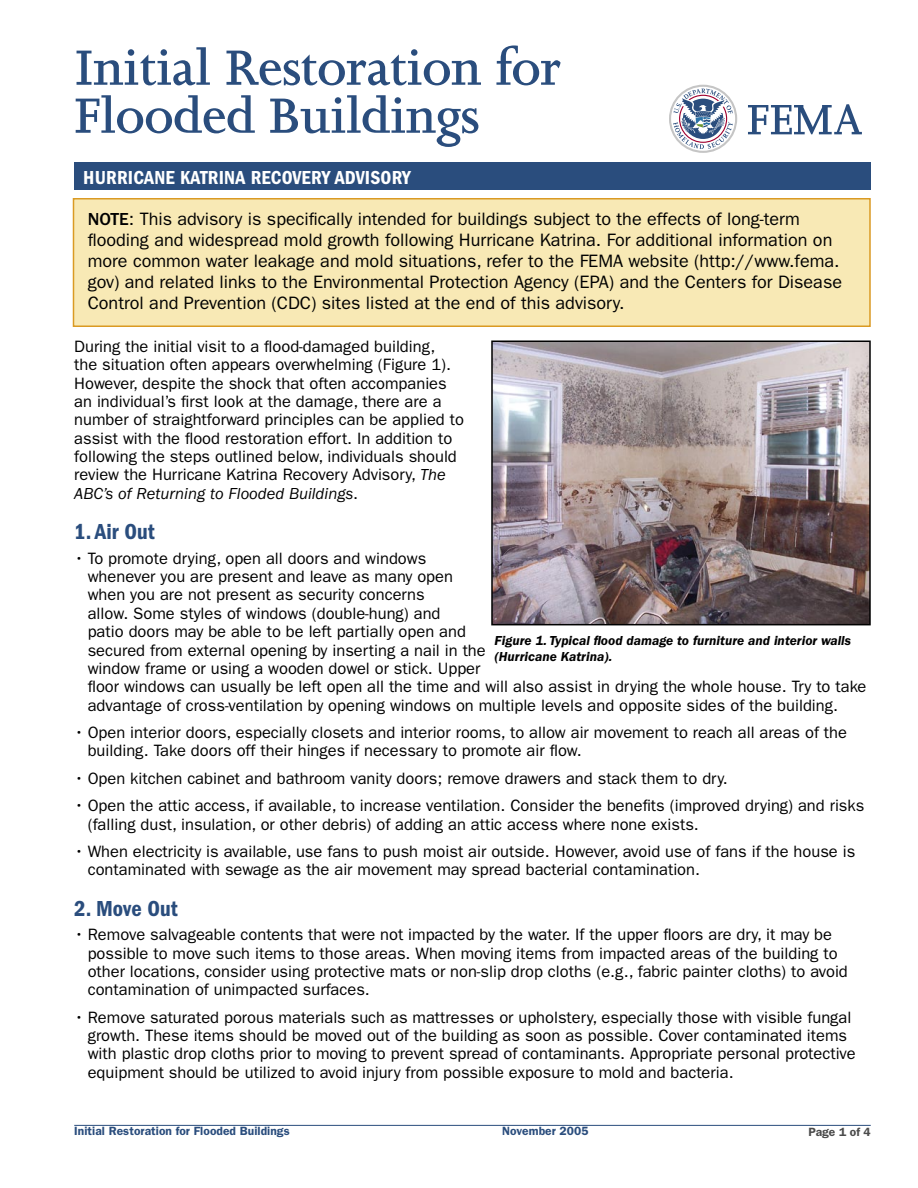
<style>
.page{position:relative;width:918px;height:1188px;background:#fff}
.page>*{position:absolute;margin:0;border:0;box-sizing:border-box;transform-origin:0 0}
.HGCC_Headline_Joanna_MT_special{font:600 57px/48px "Joanna MT Std";letter-spacing:-.015em;color:#2a4d7d}
.HGCC_sub{font:22.5px "ITC Franklin Gothic Std Dm Cd";color:#2a4d7d}
.t1{font:19.5px "ITC Franklin Gothic Std Dm Cd";letter-spacing:.01em;color:#fff}
.HGCC_sub-2{font:18px/21px "ITC Franklin Gothic Std";color:#000}
.HGCC_body_bullet0{font:16.5px/18.3px "ITC Franklin Gothic Std";color:#000}
.HGCC_body1{font:16.5px/18.3px "ITC Franklin Gothic Std";color:#000}
.HGCC_caption{font:italic 600 13.5px/15.8px "ITC Franklin Gothic Std";color:#000}
.t2{font:600 12px "ITC Franklin Gothic Std";letter-spacing:.005em;color:#2a4d7d}
.t3{font:600 12px "ITC Franklin Gothic Std";color:#4b4b4b}
.s1{font-weight:500}
.s2{font-style:italic}
</style>
<div class="page">
<svg style="left:748px;top:104px;width:114px;height:30px"></svg>
<svg style="left:669px;top:85px;width:68px;height:68px"></svg>
<div style="left:74px;top:162px;width:797px;height:28px;background:#2a4d7d"></div>
<hr style="left:74px;top:1125px;width:797px;height:1px;background:#2a4d7d">
<img style="left:494px;top:344px;width:374px;height:278px">
<div style="left:491px;top:341px;width:380px;height:284px;border:2px solid #000"></div>
<div style="left:74px;top:199px;width:796px;height:127px;background:#f8e9b5"></div>
<div style="left:73px;top:198px;width:798px;height:129px;border:2px solid #da9a23"></div>
<p class="HGCC_Headline_Joanna_MT_special" style="left:74px;top:44px;width:489px">Initial Restoration for<br>Flooded Buildings</p>
<p class="t1" style="left:83px;top:166px;width:329px">HURRICANE KATRINA RECOVERY ADVISORY</p>
<p class="HGCC_sub-2" style="left:88px;top:209px;width:756px"><span class="s1">NOTE</span>: This advisory is specifically intended for buildings subject to the effects of long-term flooding and widespread mold growth following Hurricane Katrina. For additional information on more common water leakage and mold situations, refer to the FEMA website (http://www.fema. gov) and related links to the Environmental Protection Agency (EPA) and the Centers for Disease Control and Prevention (CDC) sites listed at the end of this advisory.</p>
<p class="HGCC_body1" style="left:74px;top:337px;width:391px">During the initial visit to a flood-damaged building,<br>the situation often appears overwhelming (Figure 1).<br>However, despite the shock that often accompanies an individual’s first look at the damage, there are a number of straightforward principles can be applied to assist with the flood restoration effort. In addition to following the steps outlined below, individuals should review the Hurricane Katrina Recovery Advisory, <span class="s2">The ABC’s of Returning to Flooded Buildings</span>.</p>
<p class="HGCC_sub" style="left:74px;top:519px;width:82px">1. Air Out</p>
<p class="HGCC_body_bullet0" style="left:88px;top:549px;width:780px;text-indent:-14px">• To promote drying, open all doors and windows<br>whenever you are present and leave as many open<br>when you are not present as security concerns<br>allow. Some styles of windows (double-hung) and<br>patio doors may be able to be left partially open and<br>secured from external opening by inserting a nail in the<br>window frame or using a wooden dowel or stick. Upper<br>floor windows can usually be left open all the time and will also assist in drying the whole house. Try to take advantage of cross-ventilation by opening windows on multiple levels and opposite sides of the building.</p>
<p class="HGCC_body_bullet0" style="left:88px;top:723px;width:761px;text-indent:-14px">• Open interior doors, especially closets and interior rooms, to allow air movement to reach all areas of the building. Take doors off their hinges if necessary to promote air flow.</p>
<p class="HGCC_body_bullet0" style="left:74px;top:769px;width:655px">• Open kitchen cabinet and bathroom vanity doors; remove drawers and stack them to dry.</p>
<p class="HGCC_body_bullet0" style="left:88px;top:797px;width:778px;text-indent:-14px">• Open the attic access, if available, to increase ventilation. Consider the benefits (improved drying) and risks (falling dust, insulation, or other debris) of adding an attic access where none exists.</p>
<p class="HGCC_body_bullet0" style="left:88px;top:842px;width:769px;text-indent:-14px">• When electricity is available, use fans to push moist air outside. However, avoid use of fans if the house is contaminated with sewage as the air movement may spread bacterial contamination.</p>
<p class="HGCC_sub" style="left:74px;top:896px;width:105px">2. Move Out</p>
<p class="HGCC_body_bullet0" style="left:88px;top:926px;width:762px;text-indent:-14px">• Remove salvageable contents that were not impacted by the water. If the upper floors are dry, it may be possible to move such items to those areas. When moving items from impacted areas of the building to other locations, consider using protective mats or non-slip drop cloths (e.g., fabric painter cloths) to avoid contamination of unimpacted surfaces.</p>
<p class="HGCC_body_bullet0" style="left:88px;top:1008px;width:770px;text-indent:-14px">• Remove saturated porous materials such as mattresses or upholstery, especially those with visible fungal growth. These items should be moved out of the building as soon as possible. Cover contaminated items with plastic drop cloths prior to moving to prevent spread of contaminants. Appropriate personal protective equipment should be utilized to avoid injury from possible exposure to mold and bacteria.</p>
<p class="HGCC_caption" style="left:494px;top:633px;width:358px">Figure 1. Typical flood damage to furniture and interior walls (Hurricane Katrina).</p>
<p class="t2" style="left:74px;top:1124px;width:217px">Initial Restoration for Flooded Buildings</p>
<p class="t2" style="left:502px;top:1124px;width:88px">November 2005</p>
<p class="t3" style="left:809px;top:1125px;width:64px">Page 1 of 4</p>
</div>
